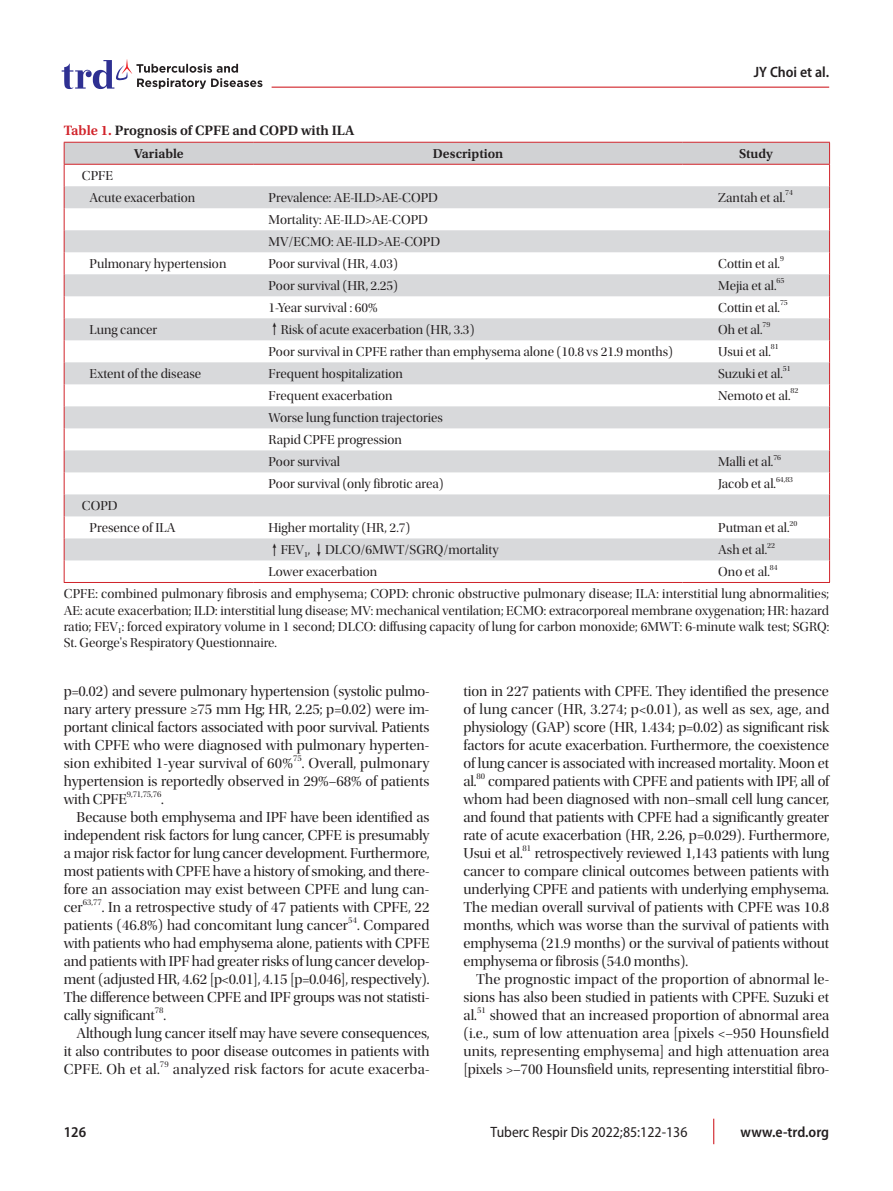
<style>
.page{position:relative;width:893px;height:1191px;background:#fff}
.page>*{position:absolute;margin:0;border:0;box-sizing:border-box;transform-origin:0 0}
.t1{font:15px/18px "Utopia Std Disp";letter-spacing:-.005em;color:#231f20;text-align:justify}
.t2{font:15px "Utopia Std Disp";letter-spacing:.015em;color:#231f20}
.t3{font:semi-condensed 15px "Myriad Pro";color:#231f20}
.t4{font:600 semi-condensed 15px "Myriad Pro";color:#231f20}
.t5{font:600 14.25px "Utopia Std";color:#231f20}
.t6{font:13.5px/22px "Utopia Std Disp";color:#231f20}
.t7{font:600 13.5px "Utopia Std";color:#231f20}
.t8{font:8.7px "Utopia Std Disp";letter-spacing:-.005em;color:#231f20}
.t9{font:7.8px "Utopia Std Disp";color:#231f20}
.s1{color:#d1232a}
.s2{font-family:"Ko Pub World Batang";font-weight:300}
</style>
<div class="page">
<svg style="left:713px;top:1118px;width:1px;height:26px"></svg>
<hr style="left:272px;top:87px;width:557px;height:1px;background:#d1232a">
<svg style="left:62px;top:59px;width:200px;height:30px"></svg>
<svg style="left:64px;top:143px;width:766px;height:439px"></svg>
<hr style="left:64px;top:582px;width:190px;height:1px;background:#d1232a">
<hr style="left:254px;top:582px;width:428px;height:1px;background:#d1232a">
<hr style="left:682px;top:582px;width:148px;height:1px;background:#d1232a">
<hr style="left:64px;top:142px;width:190px;height:1px;background:#d1232a">
<hr style="left:254px;top:142px;width:428px;height:1px;background:#d1232a">
<hr style="left:682px;top:142px;width:148px;height:1px;background:#d1232a">
<hr style="left:64px;top:164px;width:190px;height:1px;background:#d1232a">
<hr style="left:254px;top:164px;width:428px;height:1px;background:#d1232a">
<hr style="left:682px;top:164px;width:148px;height:1px;background:#d1232a">
<p class="t4" style="left:754px;top:62px;width:77px">JY Choi et al.</p>
<p class="t5" style="left:64px;top:122px;width:292px"><span class="s1">Table 1.</span> Prognosis of CPFE and COPD with ILA</p>
<p class="t7" style="left:134px;top:146px;width:51px">Variable</p>
<p class="t7" style="left:433px;top:146px;width:72px">Description</p>
<p class="t7" style="left:739px;top:146px;width:35px">Study</p>
<p class="t6" style="left:90px;top:165px;width:107px;text-indent:-8px">CPFE<br>Acute exacerbation</p>
<p class="t6" style="left:269px;top:187px;width:171px">Prevalence: AE-ILD&gt;AE-COPD</p>
<p class="t6" style="left:718px;top:187px;width:68px">Zantah et al.</p>
<p class="t9" style="left:785px;top:189px;width:9px">74</p>
<p class="t6" style="left:269px;top:209px;width:173px">Mortality: AE-ILD&gt;AE-COPD<br>MV/ECMO: AE-ILD&gt;AE-COPD</p>
<p class="t6" style="left:90px;top:253px;width:138px">Pulmonary hypertension</p>
<p class="t6" style="left:269px;top:253px;width:131px">Poor survival (HR, 4.03)</p>
<p class="t6" style="left:718px;top:253px;width:63px">Cottin et al.</p>
<p class="t9" style="left:780px;top:255px;width:5px">9</p>
<p class="t6" style="left:269px;top:275px;width:131px">Poor survival (HR, 2.25)</p>
<p class="t6" style="left:718px;top:275px;width:60px">Mejia et al.</p>
<p class="t9" style="left:776px;top:277px;width:9px">65</p>
<p class="t6" style="left:269px;top:297px;width:111px">1-Year survival : 60%</p>
<p class="t6" style="left:718px;top:297px;width:63px">Cottin et al.</p>
<p class="t9" style="left:780px;top:299px;width:9px">75</p>
<p class="t6" style="left:90px;top:319px;width:69px">Lung cancer</p>
<p class="t6" style="left:269px;top:319px;width:207px"><span class="s2">↑</span>Risk of acute exacerbation (HR, 3.3)</p>
<p class="t6" style="left:718px;top:319px;width:46px">Oh et al.</p>
<p class="t9" style="left:763px;top:321px;width:9px">79</p>
<p class="t6" style="left:269px;top:341px;width:406px">Poor survival in CPFE rather than emphysema alone (10.8 vs 21.9 months)</p>
<p class="t6" style="left:718px;top:341px;width:54px">Usui et al.</p>
<p class="t9" style="left:771px;top:343px;width:9px">81</p>
<p class="t6" style="left:90px;top:363px;width:113px">Extent of the disease</p>
<p class="t6" style="left:269px;top:363px;width:136px">Frequent hospitalization</p>
<p class="t6" style="left:718px;top:363px;width:66px">Suzuki et al.</p>
<p class="t9" style="left:783px;top:365px;width:9px">51</p>
<p class="t6" style="left:269px;top:385px;width:126px">Frequent exacerbation</p>
<p class="t6" style="left:718px;top:385px;width:74px">Nemoto et al.</p>
<p class="t9" style="left:790px;top:387px;width:9px">82</p>
<p class="t6" style="left:269px;top:407px;width:176px">Worse lung function trajectories<br>Rapid CPFE progression<br>Poor survival</p>
<p class="t6" style="left:718px;top:451px;width:57px">Malli et al.</p>
<p class="t9" style="left:773px;top:453px;width:9px">76</p>
<p class="t6" style="left:269px;top:473px;width:177px">Poor survival (only fibrotic area)</p>
<p class="t6" style="left:718px;top:473px;width:59px">Jacob et al.</p>
<p class="t9" style="left:776px;top:475px;width:19px">64,83</p>
<p class="t6" style="left:90px;top:495px;width:87px;text-indent:-8px">COPD<br>Presence of ILA</p>
<p class="t6" style="left:269px;top:517px;width:143px">Higher mortality (HR, 2.7)</p>
<p class="t6" style="left:718px;top:517px;width:73px">Putman et al.</p>
<p class="t9" style="left:790px;top:519px;width:9px">20</p>
<p class="t6" style="left:269px;top:539px;width:232px"><span class="s2">↑</span>FEV<sub>1</sub>, <span class="s2">↓</span>DLCO/6MWT/SGRQ/mortality</p>
<p class="t6" style="left:718px;top:539px;width:50px">Ash et al.</p>
<p class="t9" style="left:767px;top:541px;width:9px">22</p>
<p class="t6" style="left:269px;top:561px;width:110px">Lower exacerbation</p>
<p class="t6" style="left:718px;top:561px;width:53px">Ono et al.</p>
<p class="t9" style="left:770px;top:563px;width:9px">84</p>
<p class="t6" style="left:64px;top:586px;width:767px;line-height:16.2px;text-align:justify">CPFE: combined pulmonary fibrosis and emphysema; COPD: chronic obstructive pulmonary disease; ILA: interstitial lung abnormalities; AE: acute exacerbation; ILD: interstitial lung disease; MV: mechanical ventilation; ECMO: extracorporeal membrane oxygenation; HR: hazard ratio; FEV<sub>1</sub>: forced expiratory volume in 1 second; DLCO: diffusing capacity of lung for carbon monoxide; 6MWT: 6-minute walk test; SGRQ:<br>St. George's Respiratory Questionnaire.</p>
<p class="t1" style="left:64px;top:682px;width:367px">p=0.02) and severe pulmonary hypertension (systolic pulmo&shy;nary artery pressure ≥75 mm Hg; HR, 2.25; p=0.02) were im&shy;portant clinical factors associated with poor survival. Patients with CPFE who were diagnosed with pulmonary hyperten&shy;sion exhibited 1-year survival of 60%</p>
<p class="t8" style="left:293px;top:753px;width:10px">75</p>
<p class="t1" style="left:64px;top:754px;width:367px;text-indent:238px">. Overall, pulmonary hypertension is reportedly observed in 29%–68% of patients with CPFE</p>
<p class="t8" style="left:127px;top:789px;width:36px">9,71,75,76</p>
<p class="t1" style="left:161px;top:790px;width:4px">.</p>
<p class="t1" style="left:77px;top:808px;width:354px">Because both emphysema and IPF have been identified as</p>
<p class="t1" style="left:64px;top:826px;width:367px">independent risk factors for lung cancer, CPFE is presumably</p>
<p class="t1" style="left:64px;top:844px;width:367px">a major risk factor for lung cancer development. Furthermore,</p>
<p class="t1" style="left:64px;top:862px;width:367px">most patients with CPFE have a history of smoking, and there-</p>
<p class="t1" style="left:64px;top:880px;width:367px">fore an association may exist between CPFE and lung can-</p>
<p class="t1" style="left:64px;top:898px;width:21px">cer</p>
<p class="t8" style="left:83px;top:897px;width:21px">63,77</p>
<p class="t1" style="left:64px;top:898px;width:367px;text-indent:38px">. In a retrospective study of 47 patients with CPFE, 22 patients (46.8%) had concomitant lung cancer</p>
<p class="t8" style="left:348px;top:915px;width:10px">54</p>
<p class="t1" style="left:64px;top:916px;width:367px;text-indent:293px">. Compared with patients who had emphysema alone, patients with CPFE and patients with IPF had greater risks of lung cancer develop&shy;ment (adjusted HR, 4.62 [p&lt;0.01], 4.15 [p=0.046], respectively).<br>The difference between CPFE and IPF groups was not statisti&shy;cally significant</p>
<p class="t8" style="left:155px;top:1005px;width:10px">78</p>
<p class="t1" style="left:163px;top:1006px;width:4px">.</p>
<p class="t1" style="left:77px;top:1024px;width:354px">Although lung cancer itself may have severe consequences,</p>
<p class="t1" style="left:64px;top:1042px;width:367px">it also contributes to poor disease outcomes in patients with</p>
<p class="t2" style="left:64px;top:1061px;width:97px">CPFE. Oh et al.</p>
<p class="t8" style="left:160px;top:1059px;width:10px">79</p>
<p class="t2" style="left:173px;top:1061px;width:258px">analyzed risk factors for acute exacerba-</p>
<p class="t1" style="left:463px;top:682px;width:367px">tion in 227 patients with CPFE. They identified the presence of lung cancer (HR, 3.274; p&lt;0.01), as well as sex, age, and physiology (GAP) score (HR, 1.434; p=0.02) as significant risk factors for acute exacerbation. Furthermore, the coexistence of lung cancer is associated with increased mortality. Moon et al.</p>
<p class="t8" style="left:476px;top:771px;width:10px">80</p>
<p class="t1" style="left:463px;top:772px;width:367px;text-indent:25px">compared patients with CPFE and patients with IPF, all of whom had been diagnosed with non–small cell lung cancer, and found that patients with CPFE had a significantly greater rate of acute exacerbation (HR, 2.26, p=0.029). Furthermore, Usui et al.</p>
<p class="t8" style="left:523px;top:843px;width:10px">81</p>
<p class="t1" style="left:463px;top:844px;width:367px;text-indent:71px">retrospectively reviewed 1,143 patients with lung cancer to compare clinical outcomes between patients with underlying CPFE and patients with underlying emphysema.<br>The median overall survival of patients with CPFE was 10.8 months, which was worse than the survival of patients with emphysema (21.9 months) or the survival of patients without emphysema or fibrosis (54.0 months).</p>
<p class="t1" style="left:463px;top:970px;width:367px;text-indent:13px">The prognostic impact of the proportion of abnormal le&shy;sions has also been studied in patients with CPFE. Suzuki et al.</p>
<p class="t8" style="left:477px;top:1005px;width:10px">51</p>
<p class="t1" style="left:463px;top:1006px;width:367px;text-indent:26px">showed that an increased proportion of abnormal area (i.e., sum of low attenuation area [pixels &lt;–950 Hounsfield units, representing emphysema] and high attenuation area [pixels &gt;–700 Hounsfield units, representing interstitial fibro-</p>
<p class="t4" style="left:64px;top:1122px;width:24px">126</p>
<p class="t3" style="left:491px;top:1122px;width:198px">Tuberc Respir Dis 2022;85:122-136</p>
<p class="t4" style="left:740px;top:1122px;width:90px">www.e-trd.org</p>
</div>
